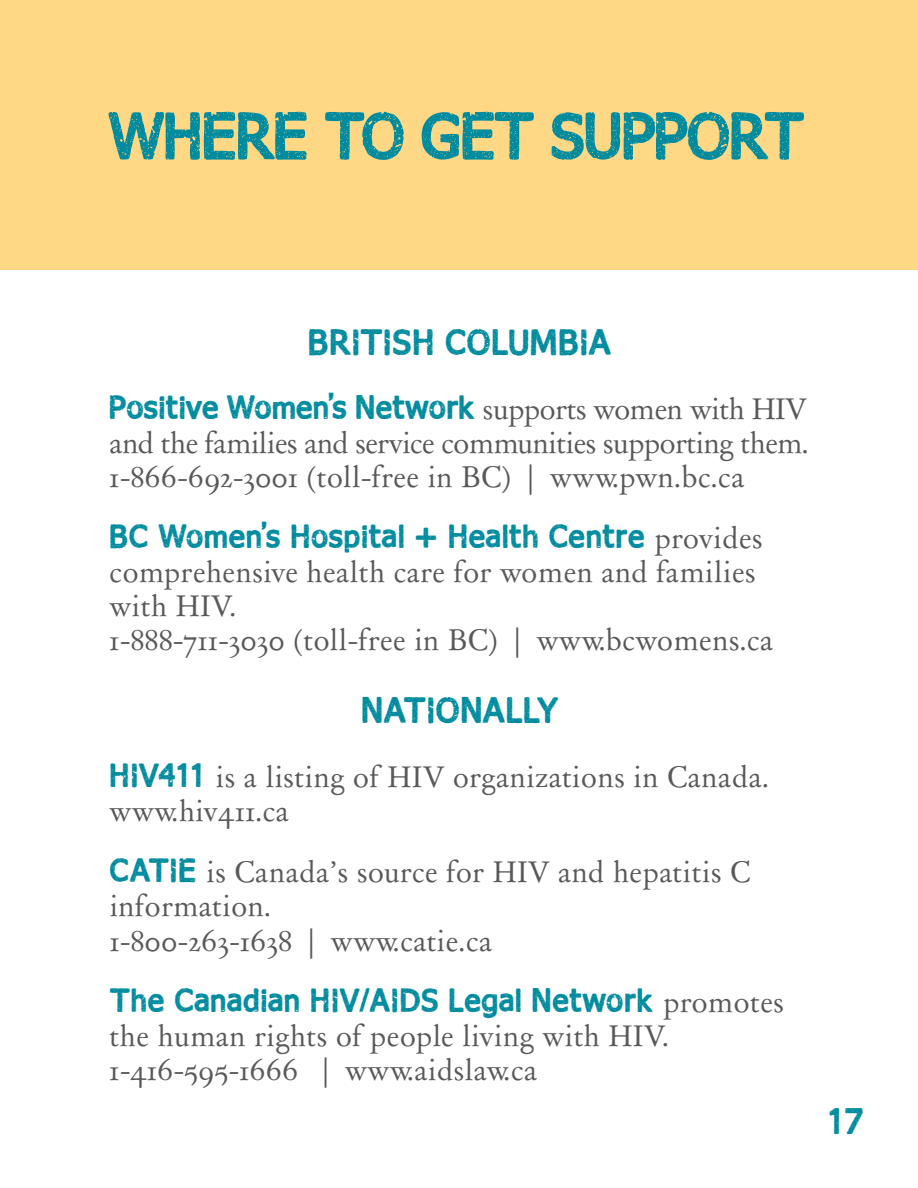
<style>
.page{position:relative;width:918px;height:1188px;background:#fff}
.page>*{position:absolute;margin:0;border:0;box-sizing:border-box;transform-origin:0 0}
.t1{font:66px "Good bye lullaby";letter-spacing:-.045em;color:#008b9e}
.t2{font:36px "Good bye lullaby";letter-spacing:-.02em;color:#008b9e}
.t3{font:33px "Good bye lullaby";color:#008b9e}
.t4{font:28.5px/34.2px "Day Roman";color:#58595b}
.t5{font:28.5px/34.2px "Day Roman";letter-spacing:-.035em;color:#58595b}
.s1{font-family:"Impact"}
.s2{font-family:"Day Roman";font-size:28.5px;color:#58595b}
.s3{font-family:"Good bye lullaby";font-size:33px;color:#008b9e}
</style>
<div class="page">
<div style="left:0;top:0;width:918px;height:270px;background:#ffd886"></div>
<h1 class="t1" style="left:108px;top:103px;width:700px">WHERE TO GET SUPPORT</h1>
<p class="t2" style="left:308px;top:324px;width:306px">BRITISH COLUMBIA</p>
<p class="t3" style="left:109px;top:390px;width:699px">Positive Women<span class="s1">’</span>s Network <span class="s2">supports women with HIV</span></p>
<p class="t5" style="left:109px;top:426px;width:701px">and the families and service communities supporting them.<br>1-866-692-3001 (toll-free in BC) | www.pwn.bc.ca</p>
<p class="t3" style="left:109px;top:519px;width:655px">BC Women<span class="s1">’</span>s Hospital + Health Centre <span class="s2">provides</span></p>
<p class="t4" style="left:109px;top:555px;width:666px">comprehensive health care for women and families with HIV.<br>1-888-711-3030 (toll-free in BC) | www.bcwomens.ca</p>
<p class="t2" style="left:361px;top:692px;width:200px">NATIONALLY</p>
<p class="t4" style="left:109px;top:760px;width:661px"><span class="s3">HIV411</span> is a listing of HIV organizations in Canada. www.hiv411.ca</p>
<p class="t4" style="left:109px;top:854px;width:643px"><span class="s3">CATIE</span> is Canada’s source for HIV and hepatitis C information.<br>1-800-263-1638 | www.catie.ca</p>
<p class="t3" style="left:109px;top:983px;width:676px">The Canadian HIV/AIDS Legal Network <span class="s2">promotes</span></p>
<p class="t4" style="left:109px;top:1019px;width:562px">the human rights of people living with HIV.<br>1-416-595-1666 | www.aidslaw.ca</p>
<p class="t2" style="left:825px;top:1103px;width:41px">17</p>
</div>
